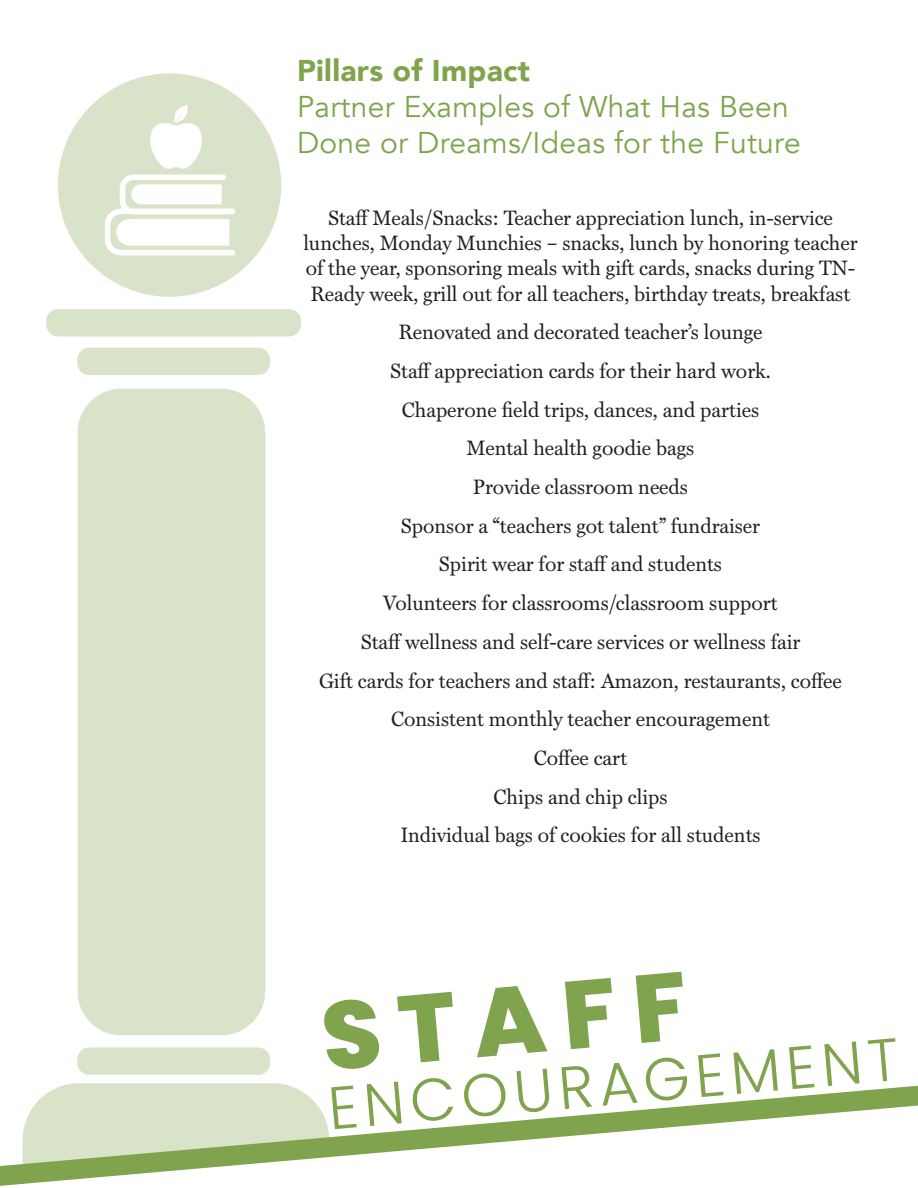
<style>
.page{position:relative;width:918px;height:1188px;background:#fff}
.page>*{position:absolute;margin:0;border:0;box-sizing:border-box;transform-origin:0 0}
.t1{font:30px/36px "Avenir";letter-spacing:.01em;color:#7fa44d}
.t2{font:900 30px "Avenir";letter-spacing:.01em;color:#7fa44d}
.t3{font:21px/25.2px "HK Serif";color:#231f20;text-align:center}
</style>
<div class="page">
<img style="left:46px;top:309px;width:255px;height:766px">
<div style="left:58px;top:73px;width:223px;height:224px;background:#d8e3c9;border-radius:50%"></div>
<img style="left:90px;top:101px;width:159px;height:155px">
<svg style="left:62px;top:1083px;width:227px;height:3px"></svg>
<svg style="left:0;top:1086px;width:918px;height:100px"></svg>
<svg style="left:331px;top:1038px;width:564px;height:91px"></svg>
<svg style="left:324px;top:972px;width:359px;height:98px"></svg>
<p class="t2" style="left:297px;top:45px;width:235px">Pillars of Impact</p>
<p class="t1" style="left:297px;top:89px;width:505px">Partner Examples of What Has Been<br>Done or Dreams/Ideas for the Future</p>
<p class="t3" style="left:303px;top:204px;width:556px">Staff Meals/Snacks: Teacher appreciation lunch, in-service lunches, Monday Munchies – snacks, lunch by honoring teacher of the year, sponsoring meals with gift cards, snacks during TN-Ready week, grill out for all teachers, birthday treats, breakfast</p>
<p class="t3" style="left:398px;top:318px;width:366px">Renovated and decorated teacher’s lounge</p>
<p class="t3" style="left:390px;top:357px;width:382px">Staff appreciation cards for their hard work.</p>
<p class="t3" style="left:402px;top:396px;width:359px">Chaperone field trips, dances, and parties</p>
<p class="t3" style="left:467px;top:434px;width:229px">Mental health goodie bags</p>
<p class="t3" style="left:473px;top:473px;width:217px">Provide classroom needs</p>
<p class="t3" style="left:401px;top:512px;width:361px">Sponsor a “teachers got talent” fundraiser</p>
<p class="t3" style="left:439px;top:550px;width:285px">Spirit wear for staff and students</p>
<p class="t3" style="left:383px;top:589px;width:396px">Volunteers for classrooms/classroom support</p>
<p class="t3" style="left:361px;top:628px;width:441px">Staff wellness and self-care services or wellness fair</p>
<p class="t3" style="left:319px;top:667px;width:524px">Gift cards for teachers and staff: Amazon, restaurants, coffee</p>
<p class="t3" style="left:391px;top:705px;width:380px">Consistent monthly teacher encouragement</p>
<p class="t3" style="left:534px;top:744px;width:95px">Coffee cart</p>
<p class="t3" style="left:494px;top:783px;width:175px">Chips and chip clips</p>
<p class="t3" style="left:400px;top:821px;width:362px">Individual bags of cookies for all students</p>
</div>
